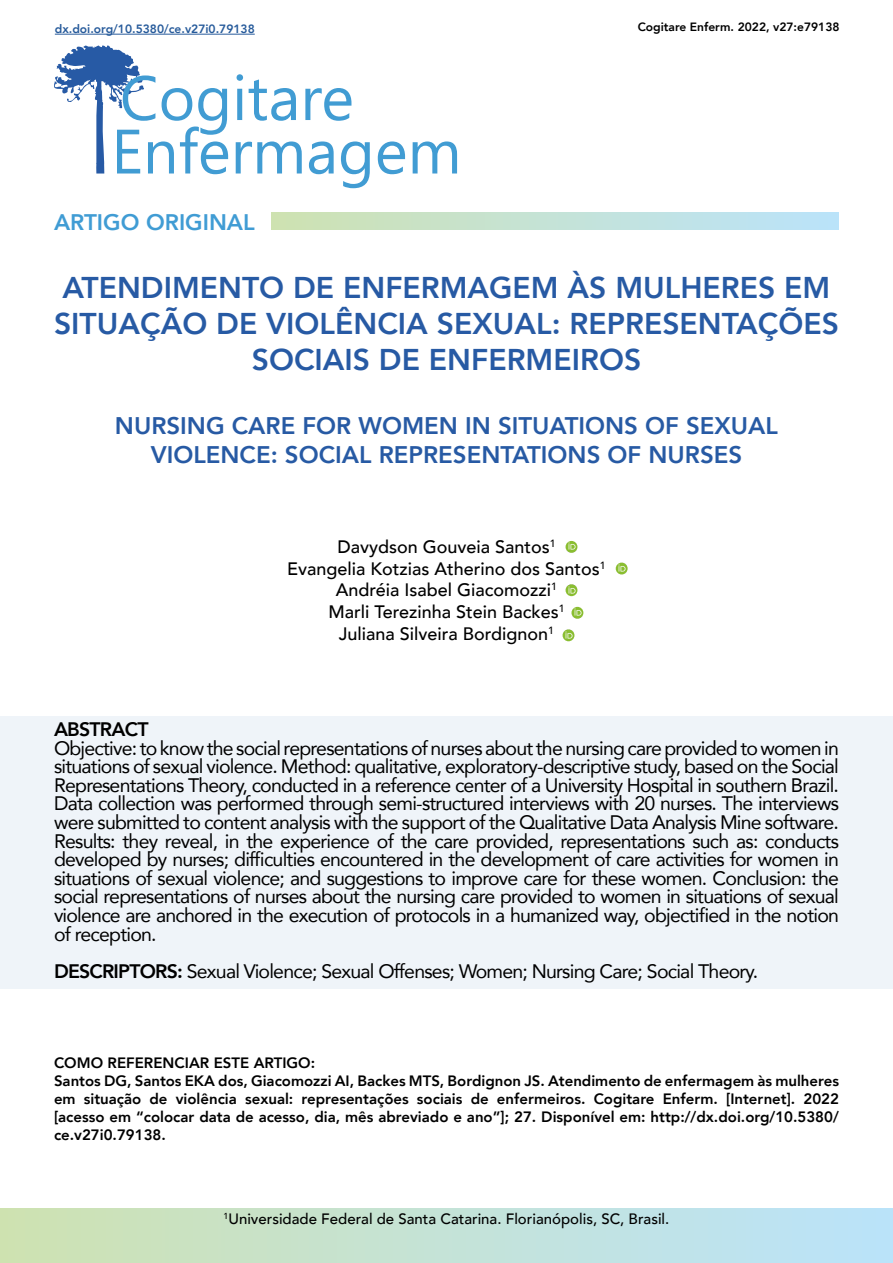
<style>
.page{position:relative;width:893px;height:1263px;background:#fff}
.page>*{position:absolute;margin:0;border:0;box-sizing:border-box;transform-origin:0 0}
.t1{font:800 30px/36px "Avenir";color:#275aa4;text-align:center}
.t2{font:800 24px/28.8px "Avenir";color:#275aa4;text-align:center}
.t3{font:800 22.5px "Avenir";color:#409cd4}
.t4{font:19.5px/18.6px "Avenir";letter-spacing:-.04em;color:#000;text-align:justify}
.t5{font:800 19.5px "Avenir";letter-spacing:-.04em;color:#000}
.t6{font:500 18px/21.6px "Avenir";color:#000;text-align:center}
.t7{font:800 15px/18px "Avenir";color:#000}
.t8{font:500 15px "Avenir";color:#000}
.t9{font:800 12px "Avenir";color:#275b9b}
.t10{font:800 12px "Avenir";color:#000}
.s1{font-weight:800}
</style>
<div class="page">
<svg style="left:236px;top:141px;width:66px;height:32px"></svg>
<svg style="left:309px;top:141px;width:25px;height:33px"></svg>
<svg style="left:341px;top:141px;width:29px;height:47px"></svg>
<svg style="left:378px;top:141px;width:27px;height:33px"></svg>
<svg style="left:413px;top:141px;width:44px;height:32px"></svg>
<svg style="left:54px;top:45px;width:174px;height:129px"></svg>
<svg style="left:237px;top:74px;width:6px;height:46px"></svg>
<svg style="left:249px;top:79px;width:47px;height:42px"></svg>
<svg style="left:305px;top:88px;width:46px;height:33px"></svg>
<hr style="left:55px;top:34px;width:200px;height:1px;background:#275b9b">
<svg style="left:566px;top:541px;width:11px;height:12px"></svg>
<svg style="left:571px;top:607px;width:12px;height:12px"></svg>
<svg style="left:563px;top:629px;width:11px;height:12px"></svg>
<svg style="left:566px;top:584px;width:11px;height:12px"></svg>
<svg style="left:616px;top:563px;width:12px;height:11px"></svg>
<div style="left:271px;top:213px;width:568px;height:16px;background:linear-gradient(to right,#cee2b2,#bae3fb)"></div>
<div style="left:0;top:1209px;width:893px;height:54px;background:linear-gradient(to right,#cee2b1,#bae3fb)"></div>
<div style="left:0;top:716px;width:893px;height:273px;background:#eff4f9"></div>
<p class="t9" style="left:55px;top:20px;width:201px">dx.doi.org/10.5380/ce.v27i0.79138</p>
<p class="t3" style="left:54px;top:204px;width:202px">ARTIGO ORIGINAL</p>
<p class="t10" style="left:638px;top:17px;width:203px">Cogitare Enferm. 2022, v27:e79138</p>
<h1 class="t1" style="left:54px;top:269px;width:786px">ATENDIMENTO DE ENFERMAGEM ÀS MULHERES EM<br>SITUAÇÃO DE VIOLÊNCIA SEXUAL: REPRESENTAÇÕES<br>SOCIAIS DE ENFERMEIROS</h1>
<p class="t2" style="left:115px;top:411px;width:664px">NURSING CARE FOR WOMEN IN SITUATIONS OF SEXUAL<br>VIOLENCE: SOCIAL REPRESENTATIONS OF NURSES</p>
<p class="t6" style="left:287px;top:535px;width:320px">Davydson Gouveia Santos<sup>1<br></sup>Evangelia Kotzias Atherino dos Santos<sup>1<br></sup>Andréia Isabel Giacomozzi<sup>1<br></sup>Marli Terezinha Stein Backes<sup>1<br></sup>Juliana Silveira Bordignon<sup>1</sup></p>
<p class="t5" style="left:54px;top:714px;width:96px">ABSTRACT</p>
<p class="t4" style="left:54px;top:738px;width:786px">Objective: to know the social representations of nurses about the nursing care provided to women in situations of sexual violence. Method: qualitative, exploratory-descriptive study, based on the Social Representations Theory, conducted in a reference center of a University Hospital in southern Brazil.<br>Data collection was performed through semi-structured interviews with 20 nurses. The interviews were submitted to content analysis with the support of the Qualitative Data Analysis Mine software.<br>Results: they reveal, in the experience of the care provided, representations such as: conducts developed by nurses; difficulties encountered in the development of care activities for women in situations of sexual violence; and suggestions to improve care for these women. Conclusion: the social representations of nurses about the nursing care provided to women in situations of sexual violence are anchored in the execution of protocols in a humanized way, objectified in the notion of reception.</p>
<p class="t4" style="left:54px;top:961px;width:706px"><span class="s1">DESCRIPTORS:</span> Sexual Violence; Sexual Offenses; Women; Nursing Care; Social Theory.</p>
<p class="t7" style="left:54px;top:1053px;width:786px">COMO REFERENCIAR ESTE ARTIGO:<br>Santos DG, Santos EKA dos, Giacomozzi AI, Backes MTS, Bordignon JS. Atendimento de enfermagem às mulheres em situação de violência sexual: representações sociais de enfermeiros. Cogitare Enferm. [Internet]. 2022 [acesso em “colocar data de acesso, dia, mês abreviado e ano”]; 27. Disponível em: http://dx.doi.org/10.5380/ ce.v27i0.79138.</p>
<p class="t8" style="left:224px;top:1206px;width:447px"><sup>1</sup>Universidade Federal de Santa Catarina. Florianópolis, SC, Brasil.</p>
</div>
